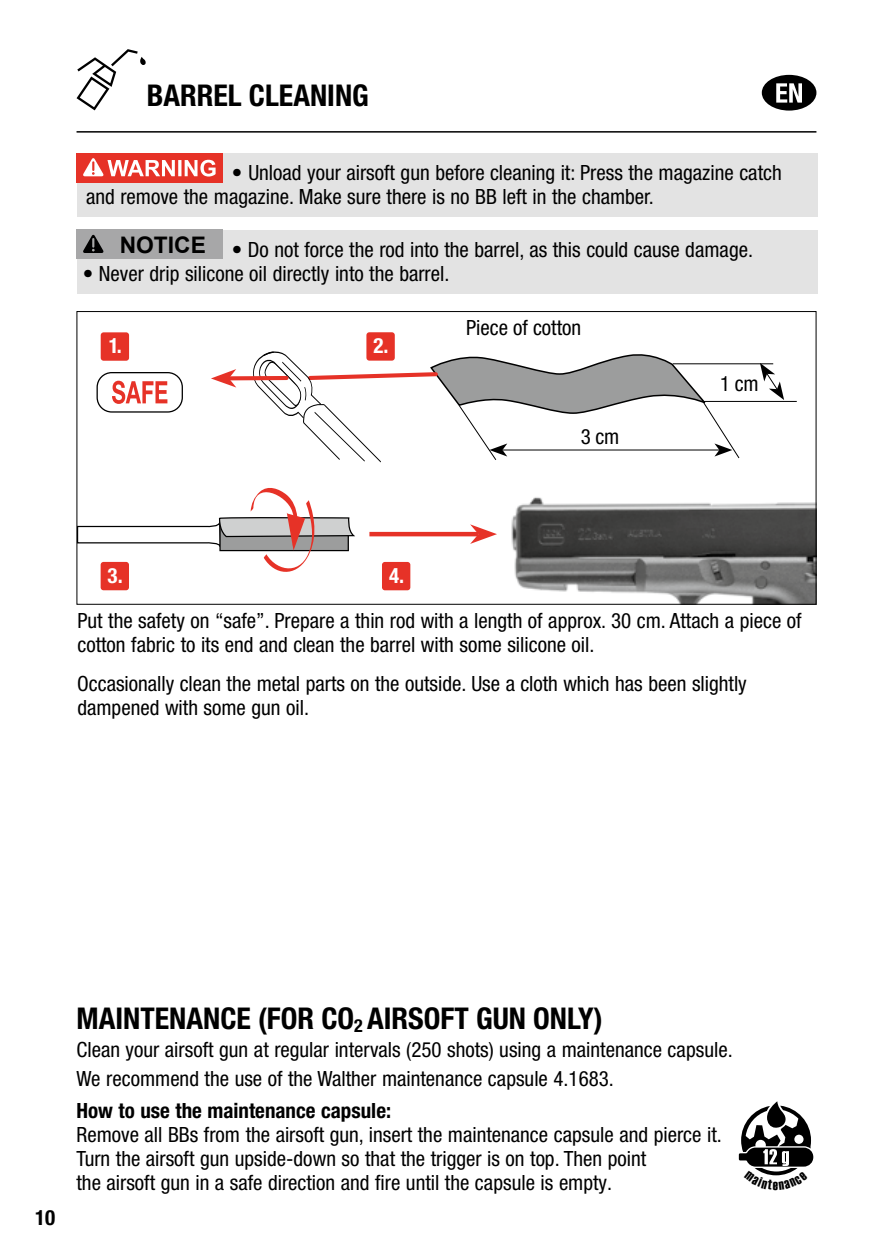
<style>
.page{position:relative;width:893px;height:1259px;background:#fff}
.page>*{position:absolute;margin:0;border:0;box-sizing:border-box;transform-origin:0 0}
.t1{font:700 condensed 30px "Helvetica Neue LT Pro";color:#000}
.t2{font:700 22.8px "Arial";color:#000}
.t3{font:condensed 21px/24px "Helvetica Neue LT Pro";color:#000}
.t4{font:700 condensed 21px "Helvetica Neue LT Pro";color:#000}
.t5{font:700 condensed 21px "Helvetica Neue LT Pro";color:#fff}
</style>
<div class="page">
<hr style="left:77px;top:131px;width:739px;height:2px;background:#000">
<div style="left:762px;top:75px;width:54px;height:36px;background:#000;border-radius:50%"></div>
<svg style="left:776px;top:83px;width:26px;height:20px"></svg>
<svg style="left:77px;top:49px;width:69px;height:61px"></svg>
<div style="left:77px;top:153px;width:741px;height:64px;background:#e3e3e3"></div>
<div style="left:77px;top:230px;width:741px;height:63px;background:#e3e3e3"></div>
<div style="left:77px;top:153px;width:146px;height:29px;background:#e63227"></div>
<svg style="left:83px;top:158px;width:133px;height:18px"></svg>
<div style="left:77px;top:230px;width:146px;height:29px;background:#a7a7a8"></div>
<svg style="left:83px;top:234px;width:21px;height:19px"></svg>
<img style="left:511px;top:497px;width:303px;height:105px">
<svg style="left:366px;top:332px;width:29px;height:29px"></svg>
<div style="left:101px;top:562px;width:28px;height:28px;background:#e63227;border-radius:3px"></div>
<hr style="left:369px;top:532px;width:109px;height:4px;background:#e63227">
<svg style="left:470px;top:524px;width:27px;height:20px"></svg>
<div style="left:382px;top:562px;width:28px;height:28px;background:#e63227;border-radius:3px"></div>
<hr style="left:673px;top:363px;width:100px;height:1px;background:#000">
<hr style="left:705px;top:401px;width:92px;height:1px;background:#000">
<svg style="left:760px;top:363px;width:24px;height:37px"></svg>
<svg style="left:248px;top:333px;width:492px;height:130px"></svg>
<svg style="left:236px;top:376px;width:51px;height:4px"></svg>
<svg style="left:211px;top:369px;width:25px;height:18px"></svg>
<svg style="left:76px;top:480px;width:279px;height:97px"></svg>
<div style="left:97px;top:372px;width:86px;height:40px;border:1px solid #000;border-radius:15px"></div>
<svg style="left:112px;top:381px;width:55px;height:23px"></svg>
<div style="left:101px;top:332px;width:28px;height:29px;background:#e63227;border-radius:3px"></div>
<svg style="left:739px;top:1101px;width:74px;height:75px"></svg>
<h1 class="t1" style="left:147px;top:78px;width:224px">BARREL CLEANING</h1>
<p class="t3" style="left:86px;top:160px;width:697px;text-indent:146px">• Unload your airsoft gun before cleaning it: Press the magazine catch and remove the magazine. Make sure there is no BB left in the chamber.</p>
<p class="t3" style="left:232px;top:237px;width:523px">• Do not force the rod into the barrel, as this could cause damage.</p>
<p class="t3" style="left:83px;top:261px;width:368px">• Never drip silicone oil directly into the barrel.</p>
<p class="t2" style="left:120px;top:230px;width:88px">NOTICE</p>
<p class="t5" style="left:109px;top:333px;width:15px">1.</p>
<p class="t5" style="left:373px;top:333px;width:17px">2.</p>
<p class="t5" style="left:108px;top:563px;width:17px">3.</p>
<p class="t5" style="left:389px;top:563px;width:17px">4.</p>
<p class="t3" style="left:466px;top:315px;width:117px">Piece of cotton</p>
<p class="t3" style="left:581px;top:425px;width:40px">3 cm</p>
<p class="t3" style="left:720px;top:372px;width:40px">1 cm</p>
<p class="t3" style="left:77px;top:608px;width:726px">Put the safety on “safe”. Prepare a thin rod with a length of approx. 30 cm. Attach a piece of cotton fabric to its end and clean the barrel with some silicone oil.</p>
<p class="t3" style="left:77px;top:672px;width:671px">Occasionally clean the metal parts on the outside. Use a cloth which has been slightly dampened with some gun oil.</p>
<p class="t4" style="left:35px;top:1205px;width:22px">10</p>
<h1 class="t1" style="left:77px;top:1000px;width:528px">MAINTENANCE (FOR CO<sub>2</sub> AIRSOFT GUN ONLY)</h1>
<p class="t3" style="left:77px;top:1035px;width:658px;line-height:28.2px">Clean your airsoft gun at regular intervals (250 shots) using a maintenance capsule.<br>We recommend the use of the Walther maintenance capsule 4.1683.</p>
<p class="t4" style="left:77px;top:1098px;width:316px">How to use the maintenance capsule:</p>
<p class="t3" style="left:77px;top:1122px;width:647px">Remove all BBs from the airsoft gun, insert the maintenance capsule and pierce it.<br>Turn the airsoft gun upside-down so that the trigger is on top. Then point<br>the airsoft gun in a safe direction and fire until the capsule is empty.</p>
</div>
